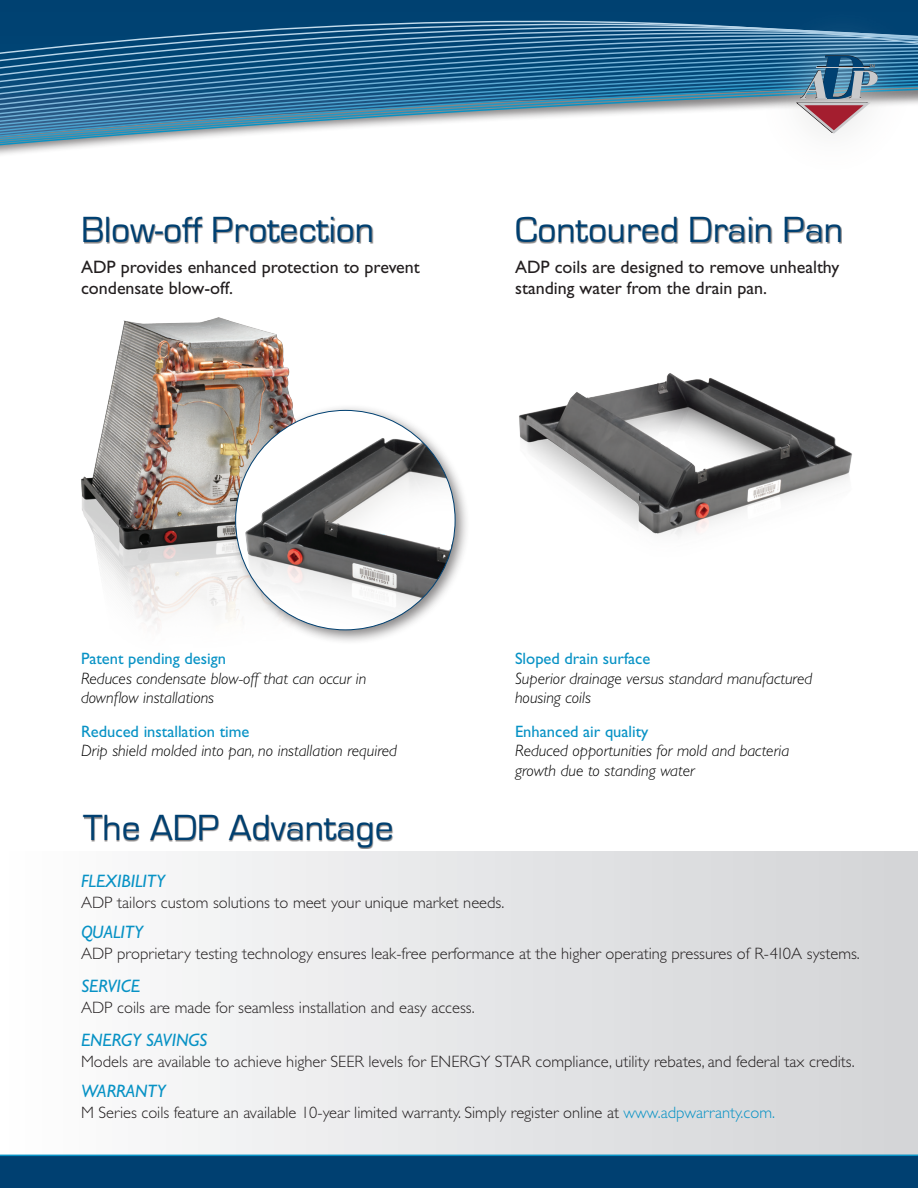
<style>
.page{position:relative;width:918px;height:1188px;background:#fff}
.page>*{position:absolute;margin:0;border:0;box-sizing:border-box;transform-origin:0 0}
.t1{font:37.5px "Eurostile";color:#004071}
.t2{font:18px/21px "Gill Sans Std";color:#231f20}
.C-Body_text{font:italic 18px "Gill Sans Std";color:#0792c5}
.C-Body_text-2{font:300 16.5px "Gill Sans Std";color:#231f20}
.Features_first_line{font:italic 300 16.5px/19.8px "Gill Sans Std";color:#000001}
.Features_first_line-2{font:16.5px "Gill Sans Std";color:#0792c5}
.s1{color:#0792c5}
</style>
<div class="page">
<div style="left:0;top:851px;width:918px;height:337px;background:linear-gradient(to right,#fdfdfe,#d2d3d5)"></div>
<div style="left:0;top:1156px;width:918px;height:32px;background:#004071"></div>
<hr style="left:0;top:1155px;width:918px;height:1px;background:#0792c5">
<div style="left:0;top:4px;width:732px;height:6px;background:#004171"></div>
<div style="left:0;top:10px;width:732px;height:6px;background:#004272"></div>
<div style="left:0;top:16px;width:732px;height:6px;background:#004272"></div>
<svg style="left:0;top:22px;width:732px;height:6px;background:#2d668f"></svg>
<svg style="left:0;top:28px;width:732px;height:6px;background:#29638d"></svg>
<svg style="left:0;top:34px;width:732px;height:121px"></svg>
<img style="left:732px;top:0;width:186px;height:110px">
<svg style="left:796px;top:55px;width:82px;height:79px"></svg>
<img style="left:81px;top:317px;width:212px;height:308px">
<div style="left:229px;top:404px;width:241px;height:241px;background:#231f20;opacity:.55"></div>
<div style="left:236px;top:410px;width:219px;height:220px;background:#fff;border-radius:50%"></div>
<img style="left:239px;top:428px;width:216px;height:202px">
<img style="left:519px;top:373px;width:333px;height:163px">
<div style="left:84px;top:815px;width:310px;height:34px;background:#231f20;opacity:.55"></div>
<div style="left:84px;top:217px;width:290px;height:27px;background:#231f20;opacity:.55"></div>
<div style="left:517px;top:218px;width:325px;height:26px;background:#231f20;opacity:.55"></div>
<p class="t1" style="left:81px;top:210px;width:295px">Blow-off Protection</p>
<p class="t1" style="left:515px;top:210px;width:330px">Contoured Drain Pan</p>
<p class="t2" style="left:81px;top:256px;width:340px">ADP provides enhanced protection to prevent condensate blow-off.</p>
<p class="t2" style="left:515px;top:256px;width:326px">ADP coils are designed to remove unhealthy standing water from the drain pan.</p>
<p class="Features_first_line-2" style="left:81px;top:649px;width:147px">Patent pending design</p>
<p class="Features_first_line" style="left:81px;top:668px;width:287px">Reduces condensate blow-off that can occur in downflow installations</p>
<p class="Features_first_line-2" style="left:81px;top:722px;width:170px">Reduced installation time</p>
<p class="Features_first_line" style="left:81px;top:741px;width:317px">Drip shield molded into pan, no installation required</p>
<p class="t1" style="left:83px;top:808px;width:312px">The ADP Advantage</p>
<p class="Features_first_line-2" style="left:515px;top:649px;width:137px">Sloped drain surface</p>
<p class="Features_first_line" style="left:515px;top:668px;width:299px">Superior drainage versus standard manufactured housing coils</p>
<p class="Features_first_line-2" style="left:515px;top:722px;width:135px">Enhanced air quality</p>
<p class="Features_first_line" style="left:515px;top:741px;width:276px">Reduced opportunities for mold and bacteria growth due to standing water</p>
<p class="C-Body_text" style="left:81px;top:870px;width:85px">FLEXIBILITY</p>
<p class="C-Body_text-2" style="left:81px;top:893px;width:425px">ADP tailors custom solutions to meet your unique market needs.</p>
<p class="C-Body_text" style="left:81px;top:921px;width:63px">QUALITY</p>
<p class="C-Body_text-2" style="left:81px;top:944px;width:780px">ADP proprietary testing technology ensures leak-free performance at the higher operating pressures of R-410A systems.</p>
<p class="C-Body_text" style="left:81px;top:975px;width:61px">SERVICE</p>
<p class="C-Body_text-2" style="left:81px;top:998px;width:395px">ADP coils are made for seamless installation and easy access.</p>
<p class="C-Body_text" style="left:81px;top:1029px;width:128px">ENERGY SAVINGS</p>
<p class="C-Body_text-2" style="left:81px;top:1052px;width:775px">Models are available to achieve higher SEER levels for ENERGY STAR compliance, utility rebates, and federal tax credits.</p>
<p class="C-Body_text" style="left:81px;top:1080px;width:86px">WARRANTY</p>
<p class="C-Body_text-2" style="left:81px;top:1103px;width:695px">M Series coils feature an available 10-year limited warranty. Simply register online at <span class="s1">www.adpwarranty.com.</span></p>
</div>
